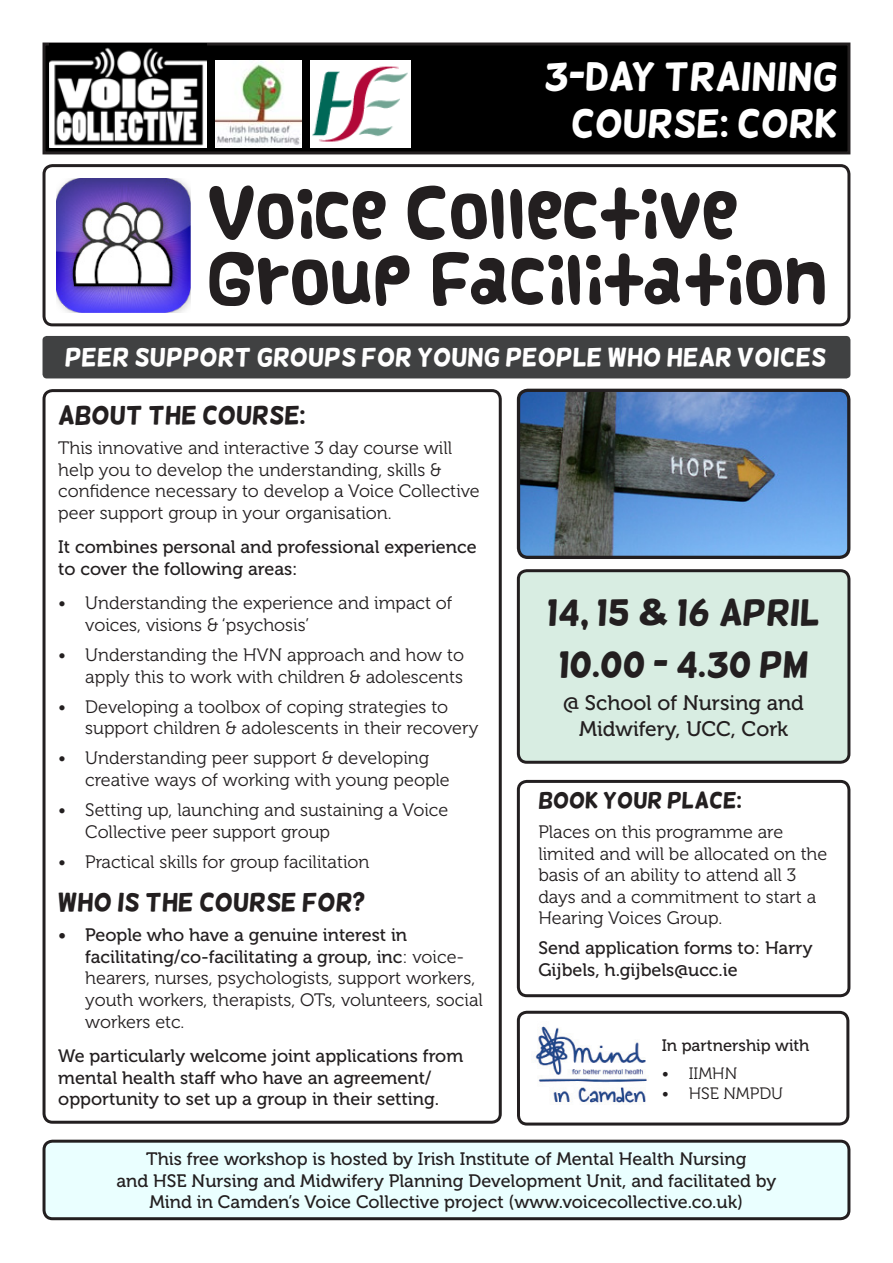
<style>
.page{position:relative;width:893px;height:1263px;background:#fff}
.page>*{position:absolute;margin:0;border:0;box-sizing:border-box;transform-origin:0 0}
.t1{font:54px/66px "Vanilla";color:#231f20}
.t2{font:39px/46.8px "Helsinki";color:#fff;text-align:right}
.t3{font:36px "Helsinki";color:#231f20}
.t4{font:25.5px "Helsinki";color:#fff}
.t5{font:25.5px "Helsinki";color:#231f20}
.t6{font:22.5px "Helsinki";color:#231f20}
.t7{font:21px/25.2px "Museo 500";color:#231f20;text-align:center}
.t8{font:18px/21.6px "Museo 300";color:#231f20}
.t9{font:18px/21.6px "Museo 500";color:#231f20}
.t10{font:16.5px "Museo 500";color:#231f20}
.t11{font:16.5px "Museo 300";color:#231f20}
.s1{font-family:"Museo 500"}
.s2{font-family:"Arial";font-weight:900}
</style>
<div class="page">
<div style="left:43px;top:164px;width:807px;height:162px;border:3px solid #231f20;border-radius:9px"></div>
<div style="left:518px;top:571px;width:331px;height:191px;background:#d8ede2;border-radius:9px"></div>
<div style="left:517px;top:569px;width:333px;height:195px;border:3px solid #231f20;border-radius:9px"></div>
<div style="left:43px;top:389px;width:459px;height:735px;border:3px solid #231f20;border-radius:9px"></div>
<div style="left:44px;top:1141px;width:805px;height:78px;background:#eaffff;border-radius:9px"></div>
<div style="left:43px;top:1140px;width:807px;height:80px;border:3px solid #231f20;border-radius:9px"></div>
<div style="left:517px;top:1011px;width:332px;height:114px;border:3px solid #231f20;border-radius:9px"></div>
<div style="left:43px;top:336px;width:807px;height:42px;background:#404142;border-radius:4px"></div>
<div style="left:517px;top:780px;width:333px;height:217px;border:3px solid #231f20;border-radius:9px"></div>
<img style="left:521px;top:390px;width:328px;height:165px">
<div style="left:517px;top:389px;width:333px;height:170px;border:3px solid #231f20;border-radius:9px"></div>
<img style="left:56px;top:179px;width:134px;height:133px">
<img style="left:535px;top:1026px;width:112px;height:78px">
<div style="left:44px;top:44px;width:805px;height:109px;background:#000"></div>
<div style="left:43px;top:43px;width:807px;height:111px;border:3px solid #231f20"></div>
<img style="left:310px;top:61px;width:101px;height:86px">
<img style="left:215px;top:61px;width:87px;height:86px">
<img style="left:50px;top:44px;width:156px;height:103px">
<p class="t2" style="left:544px;top:53px;width:295px">3-day training course: cork</p>
<p class="t1" style="left:207px;top:180px;width:623px">Voice Collective<br>Group Facilitation</p>
<p class="t4" style="left:65px;top:345px;width:763px">peer support groups for young people who hear voices</p>
<p class="t5" style="left:58px;top:402px;width:249px">About the course:</p>
<p class="t8" style="left:58px;top:437px;width:423px">This innovative and interactive 3 day course will help you to develop the understanding, skills &amp; confidence necessary to develop a Voice Collective peer support group in your organisation.</p>
<p class="t9" style="left:58px;top:537px;width:420px">It combines personal and professional experience to cover the following areas:</p>
<p class="t8" style="left:85px;top:593px;width:369px;text-indent:-27px">• Understanding the experience and impact of voices, visions &amp; ‘psychosis’</p>
<p class="t8" style="left:58px;top:644px;width:407px;text-align:right">• Understanding the HVN approach and how to apply this to work with children &amp; adolescents</p>
<p class="t8" style="left:85px;top:696px;width:395px;text-indent:-27px">• Developing a toolbox of coping strategies to support children &amp; adolescents in their recovery</p>
<p class="t8" style="left:85px;top:748px;width:366px;text-indent:-27px">• Understanding peer support &amp; developing creative ways of working with young people</p>
<p class="t8" style="left:85px;top:799px;width:364px;text-indent:-27px">• Setting up, launching and sustaining a Voice<br>Collective peer support group</p>
<p class="t8" style="left:58px;top:851px;width:313px">• Practical skills for group facilitation</p>
<p class="t5" style="left:58px;top:889px;width:308px">Who is the course for?</p>
<p class="t8" style="left:85px;top:925px;width:399px;text-indent:-27px"><span class="s1">• People who have a genuine interest in facilitating/co-facilitating a group, inc</span>: voice&shy;hearers, nurses, psychologists, support workers, youth workers, therapists, OTs, volunteers, social workers etc.</p>
<p class="t9" style="left:58px;top:1045px;width:406px">We particularly welcome joint applications from mental health staff who have an agreement/ opportunity to set up a group in their setting.</p>
<p class="t3" style="left:547px;top:595px;width:275px">14, 15 <span class="s2">&amp;</span> 16 April</p>
<p class="t3" style="left:558px;top:646px;width:252px">10.00 - 4.30 pm</p>
<p class="t7" style="left:563px;top:691px;width:242px">@ School of Nursing and<br>Midwifery, UCC, Cork</p>
<p class="t6" style="left:538px;top:789px;width:205px">book your place:</p>
<p class="t8" style="left:538px;top:821px;width:290px">Places on this programme are limited and will be allocated on the basis of an ability to attend all 3 days and a commitment to start a<br>Hearing Voices Group.</p>
<p class="t9" style="left:538px;top:938px;width:276px">Send application forms to: Harry<br>Gijbels, h.gijbels@ucc.ie</p>
<p class="t10" style="left:662px;top:1036px;width:149px">In partnership with</p>
<p class="t11" style="left:662px;top:1065px;width:77px">• IIMHN</p>
<p class="t11" style="left:662px;top:1084px;width:123px">• HSE NMPDU</p>
<p class="t9" style="left:116px;top:1148px;width:661px;text-align:center">This free workshop is hosted by Irish Institute of Mental Health Nursing<br>and HSE Nursing and Midwifery Planning Development Unit, and facilitated by<br>Mind in Camden’s Voice Collective project (www.voicecollective.co.uk)</p>
</div>
